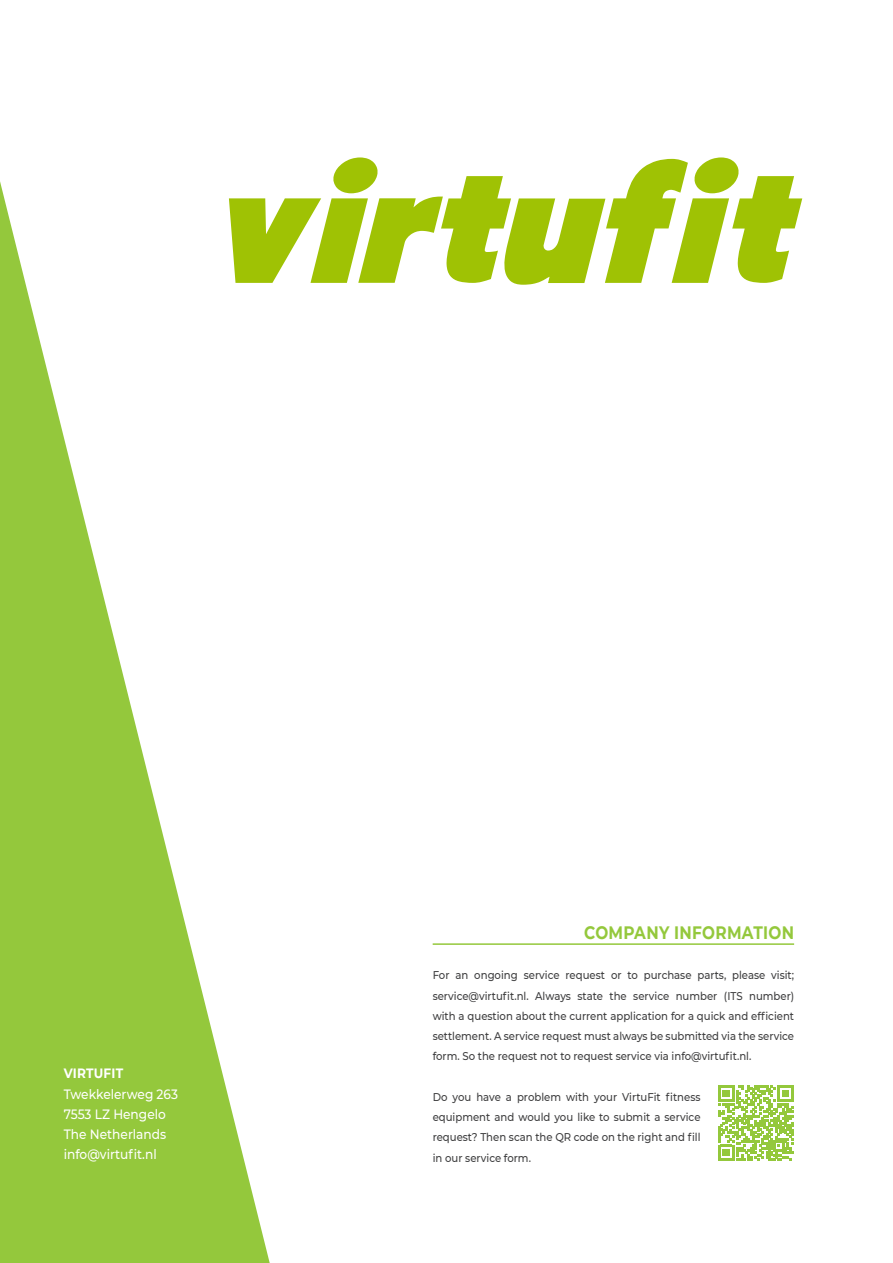
<style>
.page{position:relative;width:893px;height:1263px;background:#fff}
.page>*{position:absolute;margin:0;border:0;box-sizing:border-box;transform-origin:0 0}
.VF__Opsomming_platte_tekst{font:700 18px "Montserrat";letter-spacing:.02em;color:#94c83c;scale:.85 1}
.t1{font:500 13.5px "Montserrat";color:#fff;scale:.9 1}
.t2{font:700 13.5px "Montserrat";letter-spacing:.02em;color:#fff;scale:.9 1}
.t3{font:500 11.25px/20.2px "Montserrat";color:#3e3e3f;text-align:justify;scale:.9 1}
</style>
<div class="page">
<svg style="left:0;top:181px;width:270px;height:1082px;fill:#94c83c"></svg>
<svg style="left:718px;top:1085px;width:75px;height:76px"></svg>
<hr style="left:433px;top:943px;width:361px;height:2px;background:#94c83c">
<svg style="left:229px;top:157px;width:573px;height:128px;fill:#9fc204"></svg>
<p class="t2" style="left:64px;top:1064px;width:68px">VIRTUFIT</p>
<p class="t1" style="left:64px;top:1084px;width:128px">Twekkelerweg 263</p>
<p class="t1" style="left:64px;top:1104px;width:115px">7553 LZ Hengelo</p>
<p class="t1" style="left:64px;top:1125px;width:115px">The Netherlands</p>
<p class="t1" style="left:64px;top:1145px;width:105px">info@virtufit.nl</p>
<p class="VF__Opsomming_platte_tekst" style="left:584px;top:919px;width:249px">COMPANY INFORMATION</p>
<p class="t3" style="left:433px;top:965px;width:403px">For an ongoing service request or to purchase parts, please visit; service@virtufit.nl. Always state the service number (ITS number) with a question about the current application for a quick and efficient settlement. A service request must always be submitted via the service form. So the request not to request service via info@virtufit.nl.</p>
<p class="t3" style="left:433px;top:1086px;width:299px">Do you have a problem with your VirtuFit fitness equipment and would you like to submit a service request? Then scan the QR code on the right and fill in our service form.</p>
</div>
